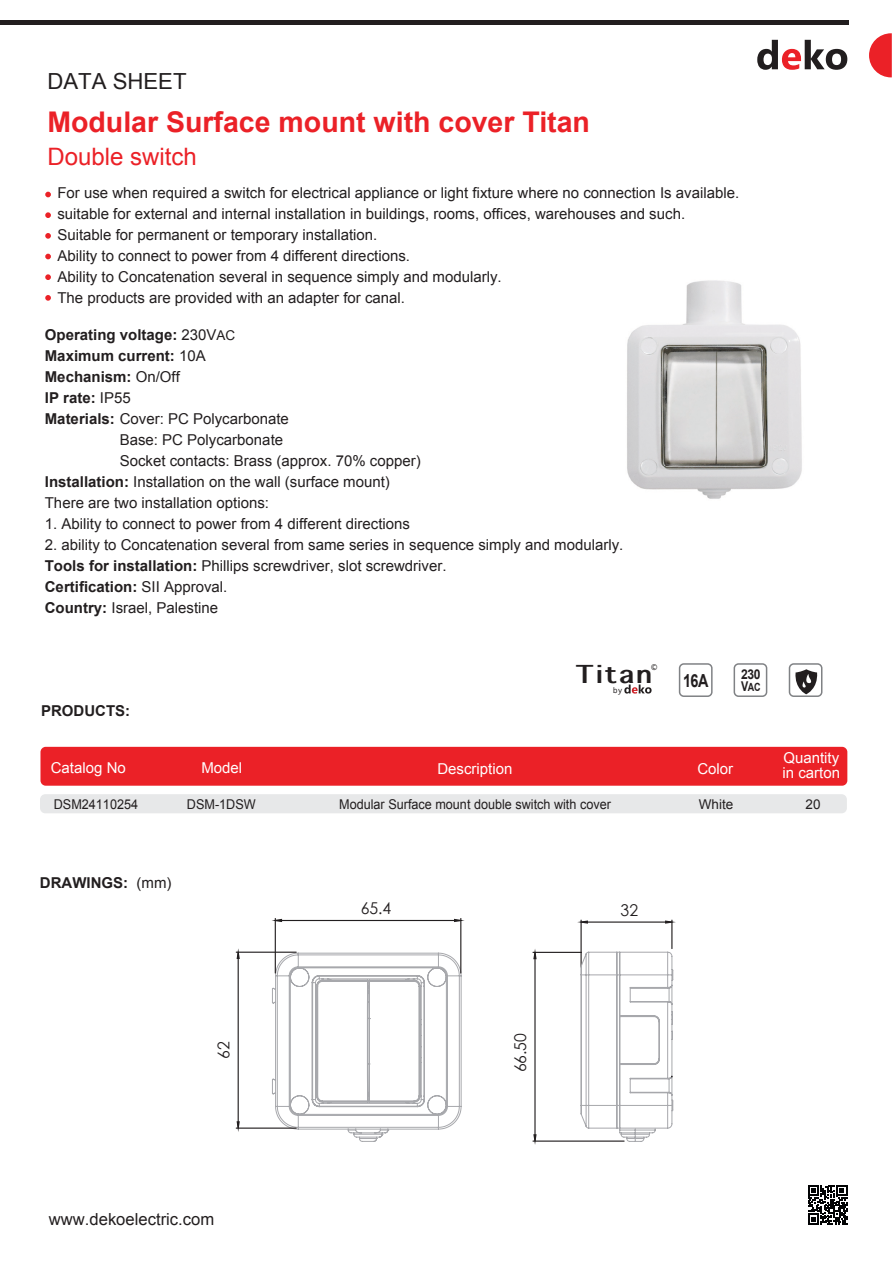
<style>
.page{position:relative;width:893px;height:1263px;background:#fff}
.page>*{position:absolute;margin:0;border:0;box-sizing:border-box;transform-origin:0 0}
.t1{font:700 28.5px "Arial";color:#eb2127}
.t2{font:24px "Arial";color:#eb2127}
.t3{font:700 23.7px "Thonburi";letter-spacing:.1em;color:#221e1f;scale:1.1 1}
.t4{font:22.2px "Arial";color:#221e1f}
.t5{font:700 18px "Arial";color:#221e1f;scale:.8 1}
.t6{font:16.65px "Arial";color:#221e1f}
.t7{font:16.2px "Century Gothic";color:#221e1f}
.t8{font:15px/21px "Arial";color:#221e1f}
.t9{font:700 15px "Arial";color:#221e1f}
.t10{font:15px/15px "Arial";color:#fff}
.t11{font:13.5px "Arial";color:#221e1f;scale:.94 1}
.t12{font:13.5px "Arial";color:#221e1f}
.t13{font:700 13.5px "Arial";color:#221e1f;scale:.9 1}
.t14{font:700 11.25px "Arial";color:#221e1f;scale:.8 1}
.t15{font:300 7.5px "Thonburi";color:#221e1f;scale:.95 1}
.s1{font-weight:400}
.s2{font-weight:400;font-size:13.5px}
.s3{font-weight:700}
.s4{font-size:13.5px}
</style>
<div class="page">
<svg style="left:869px;top:33px;width:23px;height:44px"></svg>
<svg style="left:757px;top:40px;width:90px;height:30px"></svg>
<svg style="left:808px;top:1185px;width:39px;height:39px"></svg>
<div style="left:0;top:20px;width:848px;height:5px;background:#221e1f"></div>
<svg style="left:624px;top:684px;width:28px;height:9px"></svg>
<div style="left:679px;top:663px;width:34px;height:34px;border:2px solid #808285;border-radius:4px"></div>
<div style="left:734px;top:663px;width:33px;height:34px;border:2px solid #808285;border-radius:4px"></div>
<div style="left:789px;top:663px;width:33px;height:34px;border:2px solid #808285;border-radius:4px"></div>
<svg style="left:795px;top:669px;width:23px;height:25px"></svg>
<img style="left:627px;top:280px;width:175px;height:219px">
<hr style="left:275px;top:920px;width:186px;height:1px;background:#221e1f">
<hr style="left:460px;top:918px;width:1px;height:55px;background:#221e1f">
<hr style="left:275px;top:918px;width:1px;height:55px;background:#221e1f">
<svg style="left:454px;top:919px;width:11px;height:3px"></svg>
<svg style="left:272px;top:919px;width:10px;height:3px"></svg>
<svg style="left:236px;top:948px;width:226px;height:194px"></svg>
<svg style="left:532px;top:920px;width:144px;height:225px"></svg>
<svg style="left:45px;top:233px;width:6px;height:6px"></svg>
<svg style="left:45px;top:254px;width:6px;height:5px"></svg>
<svg style="left:45px;top:212px;width:6px;height:6px"></svg>
<svg style="left:45px;top:192px;width:6px;height:5px"></svg>
<svg style="left:45px;top:274px;width:6px;height:6px"></svg>
<svg style="left:45px;top:295px;width:6px;height:6px"></svg>
<div style="left:40px;top:747px;width:807px;height:39px;background:#eb2127;border-radius:5px"></div>
<div style="left:40px;top:794px;width:807px;height:19px;background:#e7e8e9;border-radius:5px"></div>
<h3 class="t4" style="left:47px;top:66px;width:141px">DATA SHEET</h3>
<h1 class="t1" style="left:47px;top:103px;width:544px">Modular Surface mount with cover Titan</h1>
<h2 class="t2" style="left:47px;top:140px;width:151px">Double switch</h2>
<p class="t8" style="left:57px;top:182px;width:683px">For use when required a switch for electrical appliance or light fixture where no connection Is available. suitable for external and internal installation in buildings, rooms, offices, warehouses and such.<br>Suitable for permanent or temporary installation.<br>Ability to connect to power from 4 different directions.<br>Ability to Concatenation several in sequence simply and modularly.<br>The products are provided with an adapter for canal.</p>
<p class="t9" style="left:45px;top:325px;width:192px">Operating voltage: <span class="s1">230V</span><span class="s2">AC</span></p>
<p class="t9" style="left:45px;top:346px;width:162px">Maximum current: <span class="s1">10A</span></p>
<p class="t9" style="left:45px;top:367px;width:137px">Mechanism: <span class="s1">On/Off</span></p>
<p class="t9" style="left:45px;top:388px;width:87px">IP rate: <span class="s1">IP55</span></p>
<p class="t8" style="left:45px;top:409px;width:246px"><span class="s3">Materials:</span> Cover: PC Polycarbonate</p>
<p class="t8" style="left:120px;top:430px;width:165px">Base: PC Polycarbonate</p>
<p class="t8" style="left:120px;top:451px;width:302px">Socket contacts: Brass (approx. 70% copper)</p>
<p class="t8" style="left:45px;top:472px;width:347px"><span class="s3">Installation:</span> Installation on the wall (surface mount)</p>
<p class="t8" style="left:45px;top:493px;width:226px">There are two installation options:</p>
<p class="t8" style="left:45px;top:514px;width:367px">1. Ability to connect to power from 4 different directions</p>
<p class="t8" style="left:45px;top:535px;width:580px">2. ability to Concatenation several from same series in sequence simply and modularly.<br><span class="s3">Tools for installation:</span> Phillips screwdriver, slot screwdriver.<br><span class="s3">Certification:</span> SII Approval.<br><span class="s3">Country:</span> Israel, Palestine</p>
<p class="t9" style="left:41px;top:701px;width:91px">PRODUCTS:</p>
<p class="t15" style="left:651px;top:663px;width:8px">©</p>
<h3 class="t3" style="left:576px;top:661px;width:70px">Titan</h3>
<p class="t15" style="left:613px;top:686px;width:11px">by</p>
<p class="t5" style="left:683px;top:669px;width:34px">16A</p>
<p class="t13" style="left:741px;top:665px;width:23px">230</p>
<p class="t14" style="left:741px;top:680px;width:26px"><span class="s4">V</span>AC</p>
<p class="t10" style="left:51px;top:760px;width:77px">Catalog No</p>
<p class="t10" style="left:201px;top:760px;width:42px">Model</p>
<p class="t10" style="left:437px;top:762px;width:77px">Description</p>
<p class="t10" style="left:697px;top:762px;width:37px">Color</p>
<p class="t10" style="left:783px;top:751px;width:59px">Quantity in carton</p>
<p class="t11" style="left:54px;top:795px;width:91px">DSM24110254</p>
<p class="t11" style="left:187px;top:795px;width:75px">DSM-1DSW</p>
<p class="t11" style="left:339px;top:795px;width:291px">Modular Surface mount double switch with cover</p>
<p class="t12" style="left:699px;top:795px;width:36px">White</p>
<p class="t12" style="left:806px;top:795px;width:17px">20</p>
<p class="t9" style="left:40px;top:872px;width:133px">DRAWINGS: <span class="s1">(mm)</span></p>
<p class="t7" style="left:361px;top:897px;width:32px">65.4</p>
<p class="t7" style="left:212px;top:1059px;width:19px;rotate:-90deg">62</p>
<p class="t7" style="left:509px;top:1072px;width:41px;rotate:-90deg">66.50</p>
<p class="t6" style="left:49px;top:1208px;width:167px">www.dekoelectric.com</p>
<p class="t7" style="left:621px;top:899px;width:19px">32</p>
</div>
